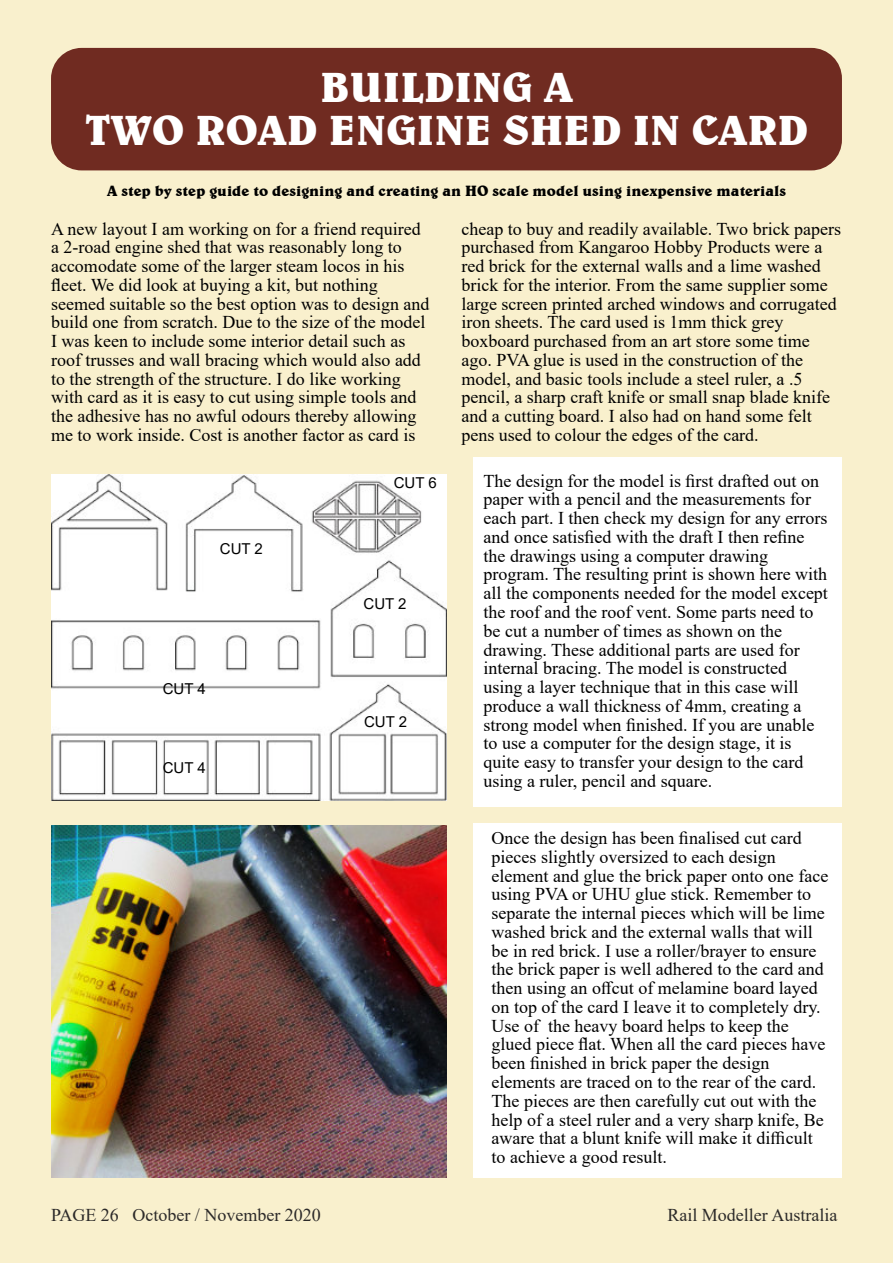
<style>
.page{position:relative;width:893px;height:1263px;background:#f9f0cd}
.page>*{position:absolute;margin:0;border:0;box-sizing:border-box;transform-origin:0 0}
.t1{font:700 42.3px/42.3px "Belwe BT";color:#fff;text-align:center}
.t2{font:18px/18.8px "Times New Roman";color:#000}
.t3{font:18px "Times New Roman";color:#2c2a29}
.t4{font:700 15px "Belwe BT";color:#000}
.t5{font:15px "Arial";color:#000}
</style>
<div class="page">
<div style="left:51px;top:48px;width:791px;height:122px;background:#702b21;border-radius:31px"></div>
<img style="left:51px;top:475px;width:395px;height:325px">
<div style="left:473px;top:458px;width:369px;height:349px;background:#fff"></div>
<div style="left:473px;top:823px;width:369px;height:355px;background:#fff"></div>
<img style="left:51px;top:825px;width:395px;height:353px">
<h1 class="t1" style="left:85px;top:70px;width:725px">BUILDING A<br>TWO ROAD ENGINE SHED IN CARD</h1>
<p class="t4" style="left:107px;top:184px;width:680px">A step by step guide to designing and creating an HO scale model using inexpensive materials</p>
<p class="t2" style="left:51px;top:221px;width:380px">A new layout I am working on for a friend required a 2-road engine shed that was reasonably long to accomodate some of the larger steam locos in his fleet. We did look at buying a kit, but nothing seemed suitable so the best option was to design and build one from scratch. Due to the size of the model I was keen to include some interior detail such as roof trusses and wall bracing which would also add to the strength of the structure. I do like working with card as it is easy to cut using simple tools and the adhesive has no awful odours thereby allowing me to work inside. Cost is another factor as card is</p>
<p class="t2" style="left:461px;top:221px;width:381px">cheap to buy and readily available. Two brick papers purchased from Kangaroo Hobby Products were a red brick for the external walls and a lime washed brick for the interior. From the same supplier some large screen printed arched windows and corrugated iron sheets. The card used is 1mm thick grey boxboard purchased from an art store some time ago. PVA glue is used in the construction of the model, and basic tools include a steel ruler, a .5 pencil, a sharp craft knife or small snap blade knife and a cutting board. I also had on hand some felt pens used to colour the edges of the card.</p>
<p class="t5" style="left:220px;top:543px;width:45px">CUT 2</p>
<p class="t5" style="left:163px;top:683px;width:45px">CUT 4</p>
<p class="t5" style="left:163px;top:762px;width:45px">CUT 4</p>
<p class="t5" style="left:394px;top:477px;width:45px">CUT 6</p>
<p class="t2" style="left:484px;top:473px;width:346px">The design for the model is first drafted out on paper with a pencil and the measurements for each part. I then check my design for any errors and once satisfied with the draft I then refine the drawings using a computer drawing program. The resulting print is shown here with all the components needed for the model except the roof and the roof vent. Some parts need to be cut a number of times as shown on the drawing. These additional parts are used for internal bracing. The model is constructed using a layer technique that in this case will produce a wall thickness of 4mm, creating a strong model when finished. If you are unable to use a computer for the design stage, it is quite easy to transfer your design to the card using a ruler, pencil and square.</p>
<p class="t5" style="left:363px;top:598px;width:45px">CUT 2</p>
<p class="t5" style="left:364px;top:716px;width:45px">CUT 2</p>
<p class="t2" style="left:491px;top:830px;width:338px">Once the design has been finalised cut card pieces slightly oversized to each design element and glue the brick paper onto one face using PVA or UHU glue stick. Remember to separate the internal pieces which will be lime washed brick and the external walls that will be in red brick. I use a roller/brayer to ensure the brick paper is well adhered to the card and then using an offcut of melamine board layed on top of the card I leave it to completely dry.<br>Use of the heavy board helps to keep the glued piece flat. When all the card pieces have been finished in brick paper the design elements are traced on to the rear of the card.<br>The pieces are then carefully cut out with the help of a steel ruler and a very sharp knife, Be aware that a blunt knife will make it difficult to achieve a good result.</p>
<p class="t3" style="left:51px;top:1208px;width:271px">PAGE 26 October / November 2020</p>
<p class="t3" style="left:667px;top:1208px;width:171px">Rail Modeller Australia</p>
</div>
